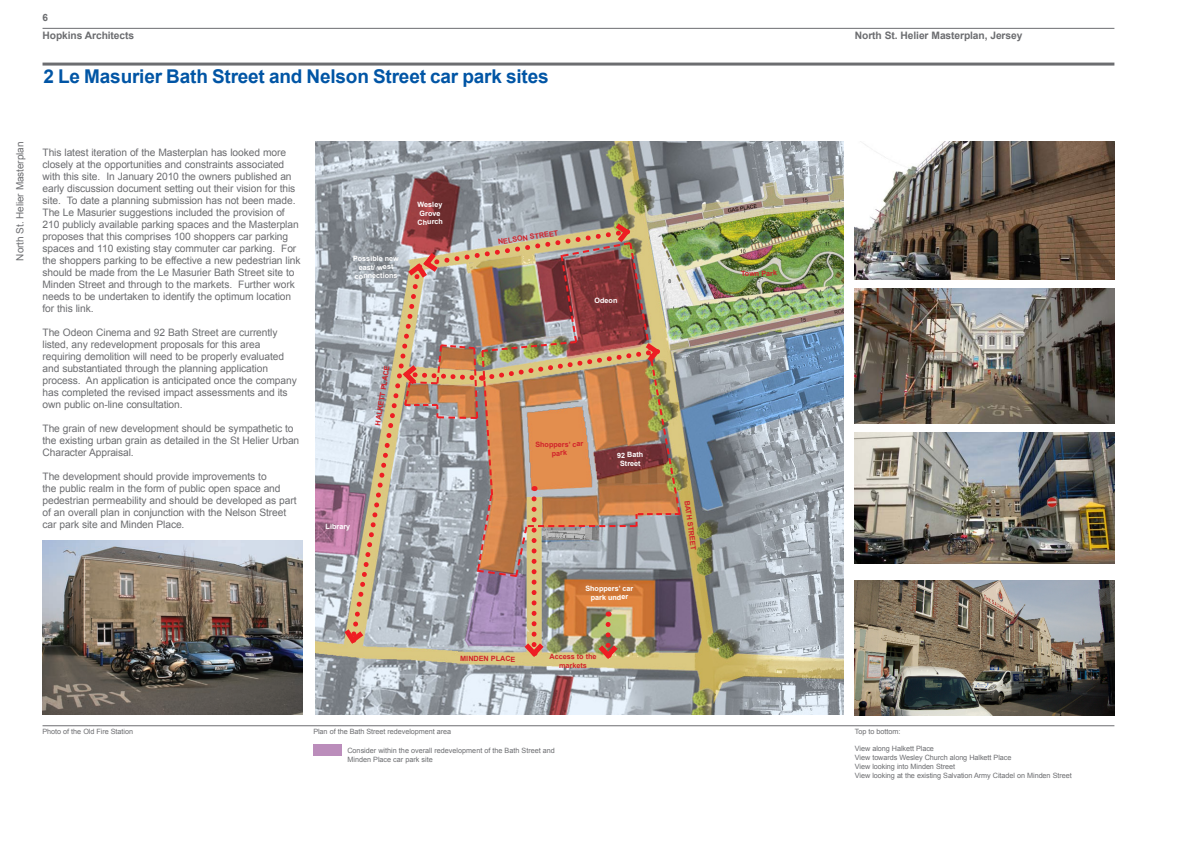
<style>
.page{position:relative;width:1191px;height:842px;background:#fff}
.page>*{position:absolute;margin:0;border:0;box-sizing:border-box;transform-origin:0 0}
.Sub_Title{font:700 19px "Arial";letter-spacing:-.01em;color:#0155a5}
.Regular_body_text{font:10.2px/12px "Arial";letter-spacing:-.01em;color:#6c6d70}
.Header_Bold_70__Blac{font:700 10.2px "Arial";letter-spacing:-.01em;color:#6c6d70}
.Side_Sub_Title{font:10px "Arial";letter-spacing:-.01em;color:#6c6d70}
.Header_Bold_70__Blac-2{font:700 10px "Arial";color:#6c6d70}
.t1{font:700 7.3px/8.7px "Arial";color:#fff;text-align:center}
.t2{font:700 7.3px/8.7px "Arial";color:#d1232a;text-align:center}
.Caption_Text_Regular{font:7.2px/8.7px "Arial";letter-spacing:-.01em;color:#6c6d70}
.t3{font:700 7.2px "Arial";color:#d1232a}
</style>
<div class="page">
<img style="left:43px;top:540px;width:259px;height:174px">
<img style="left:315px;top:142px;width:528px;height:572px">
<img style="left:855px;top:432px;width:259px;height:132px">
<img style="left:855px;top:142px;width:259px;height:137px">
<img style="left:855px;top:288px;width:259px;height:135px">
<img style="left:855px;top:580px;width:259px;height:136px">
<div style="left:313px;top:745px;width:29px;height:11px;background:#bb8dbb"></div>
<hr style="left:43px;top:63px;width:1071px;height:3px;background:#6c6d70">
<hr style="left:43px;top:725px;width:1071px;height:1px;background:#6c6d70">
<hr style="left:43px;top:28px;width:1071px;height:1px;background:#6c6d70">
<img style="left:340px;top:219px;width:342px;height:444px">
<p class="Header_Bold_70__Blac-2" style="left:43px;top:12px;width:7px">6</p>
<p class="Header_Bold_70__Blac" style="left:43px;top:29px;width:93px">Hopkins Architects</p>
<p class="Header_Bold_70__Blac" style="left:855px;top:29px;width:169px">North St. Helier Masterplan, Jersey</p>
<p class="Sub_Title" style="left:44px;top:66px;width:506px">2 Le Masurier Bath Street and Nelson Street car park sites</p>
<p class="Side_Sub_Title" style="left:14px;top:261px;width:120px;rotate:-90deg">North St. Helier Masterplan</p>
<p class="Regular_body_text" style="left:43px;top:146px;width:260px">This latest iteration of the Masterplan has looked more closely at the opportunities and constraints associated with this site. In January 2010 the owners published an early discussion document setting out their vision for this site. To date a planning submission has not been made.<br>The Le Masurier suggestions included the provision of 210 publicly available parking spaces and the Masterplan proposes that this comprises 100 shoppers car parking spaces and 110 existing stay commuter car parking. For the shoppers parking to be effective a new pedestrian link should be made from the Le Masurier Bath Street site to Minden Street and through to the markets. Further work needs to be undertaken to identify the optimum location for this link.</p>
<p class="Regular_body_text" style="left:43px;top:326px;width:256px">The Odeon Cinema and 92 Bath Street are currently listed, any redevelopment proposals for this area requiring demolition will need to be properly evaluated and substantiated through the planning application process. An application is anticipated once the company has completed the revised impact assessments and its own public on-line consultation.</p>
<p class="Regular_body_text" style="left:43px;top:422px;width:258px">The grain of new development should be sympathetic to the existing urban grain as detailed in the St Helier Urban<br>Character Appraisal.</p>
<p class="Regular_body_text" style="left:43px;top:470px;width:255px">The development should provide improvements to<br>the public realm in the form of public open space and pedestrian permeability and should be developed as part of an overall plan in conjunction with the Nelson Street car park site and Minden Place.</p>
<p class="t1" style="left:353px;top:254px;width:47px;rotate:-1deg">Possible new east/ west connections</p>
<p class="t1" style="left:417px;top:200px;width:27px;rotate:-1deg">Wesley<br>Grove<br>Church</p>
<p class="t3" style="left:497px;top:238px;width:62px;rotate:-9deg">NELSON STREET</p>
<p class="t1" style="left:594px;top:296px;width:24px;rotate:-1deg">Odeon</p>
<p class="t2" style="left:373px;top:425px;width:62px;rotate:-81deg">HALKETT PLACE</p>
<p class="t1" style="left:325px;top:522px;width:26px;rotate:-1deg">Library</p>
<p class="t2" style="left:535px;top:440px;width:49px;rotate:-1deg">Shoppers’ car park</p>
<p class="t1" style="left:617px;top:451px;width:28px;rotate:-1deg">92 Bath<br>Street</p>
<p class="t2" style="left:460px;top:654px;width:57px;rotate:1deg">MINDEN PLACE</p>
<p class="t1" style="left:585px;top:584px;width:49px;rotate:-1deg">Shoppers’ car park under</p>
<p class="t2" style="left:549px;top:652px;width:49px;rotate:1deg">Access to the markets</p>
<p class="t3" style="left:691px;top:500px;width:52px;rotate:82deg">BATH STREET</p>
<p class="t2" style="left:741px;top:269px;width:38px;rotate:-1deg">Town Park</p>
<p class="Caption_Text_Regular" style="left:43px;top:727px;width:92px">Photo of the Old Fire Station</p>
<p class="Caption_Text_Regular" style="left:313px;top:727px;width:139px">Plan of the Bath Street redevelopment area</p>
<p class="Caption_Text_Regular" style="left:347px;top:746px;width:209px">Consider within the overall redevelopment of the Bath Street and<br>Minden Place car park site</p>
<p class="Caption_Text_Regular" style="left:855px;top:727px;width:47px">Top to bottom:</p>
<p class="Caption_Text_Regular" style="left:855px;top:744px;width:80px">View along Halkett Place</p>
<p class="Caption_Text_Regular" style="left:855px;top:753px;width:158px">View towards Wesley Church along Halkett Place</p>
<p class="Caption_Text_Regular" style="left:855px;top:762px;width:218px">View looking into Minden Street<br>View looking at the existing Salvation Army Citadel on Minden Street</p>
</div>
